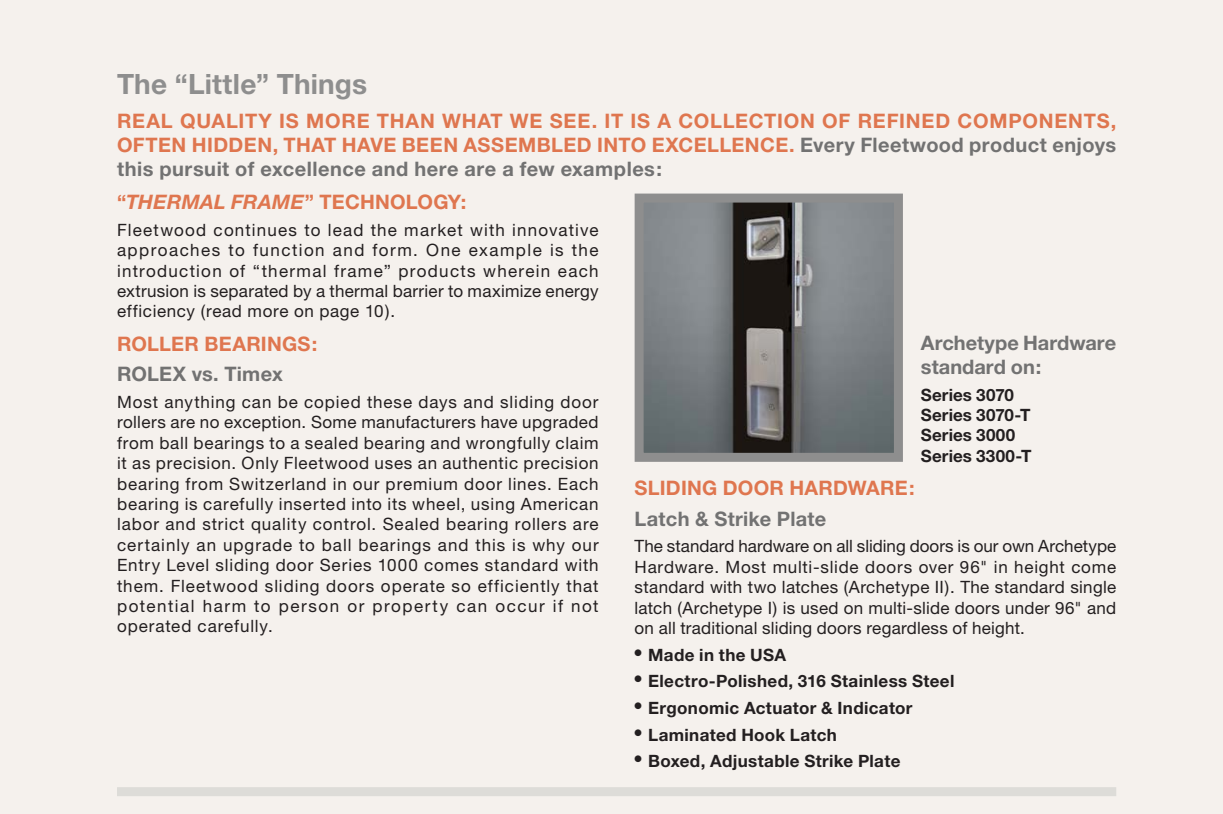
<style>
.page{position:relative;width:1223px;height:814px;background:#f5f1ed}
.page>*{position:absolute;margin:0;border:0;box-sizing:border-box;transform-origin:0 0}
.t1{font:700 28px "Helvetica Neue";letter-spacing:.005em;color:#8e8e8e}
.t2{font:700 20px/24px "Helvetica Neue";letter-spacing:.015em;color:#df764f;text-align:justify}
.t3{font:700 20px/24px "Helvetica Neue";color:#727272}
.t4{font:17px/20.4px "Helvetica Neue";letter-spacing:.025em;color:#231f20;text-align:justify}
.t5{font:700 17px/20.4px "Helvetica Neue";letter-spacing:.02em;color:#231f20}
.s1{color:#727272}
.s2{font-style:italic}
.s3{font-family:"Helvetica";font-weight:400;font-stretch:condensed;font-size:22px}
</style>
<div class="page">
<div style="left:117px;top:787px;width:999px;height:9px;background:#dddcd8"></div>
<img style="left:644px;top:204px;width:249px;height:248px">
<div style="left:634px;top:194px;width:269px;height:268px;border:9px solid #8e8e8e"></div>
<h1 class="t1" style="left:117px;top:67px;width:252px">The “Little” Things</h1>
<p class="t2" style="left:117px;top:108px;width:1001px">REAL QUALITY IS MORE THAN WHAT WE SEE. IT IS A COLLECTION OF REFINED COMPONENTS, OFTEN HIDDEN, THAT HAVE BEEN ASSEMBLED INTO EXCELLENCE. <span class="s1">Every Fleetwood product enjoys this pursuit of excellence and here are a few examples:</span></p>
<p class="t2" style="left:117px;top:190px;width:351px">“<span class="s2">THERMAL FRAME</span>” TECHNOLOGY:</p>
<p class="t4" style="left:117px;top:219px;width:483px">Fleetwood continues to lead the market with innovative approaches to function and form. One example is the introduction of “thermal frame” products wherein each extrusion is separated by a thermal barrier to maximize energy efficiency (read more on page 10).</p>
<p class="t2" style="left:117px;top:331px;width:202px">ROLLER BEARINGS:</p>
<p class="t3" style="left:117px;top:362px;width:167px">ROLEX vs. Timex</p>
<p class="t4" style="left:117px;top:391px;width:483px">Most anything can be copied these days and sliding door rollers are no exception. Some manufacturers have upgraded from ball bearings to a sealed bearing and wrongfully claim it as precision. Only Fleetwood uses an authentic precision bearing from Switzerland in our premium door lines. Each bearing is carefully inserted into its wheel, using American labor and strict quality control. Sealed bearing rollers are certainly an upgrade to ball bearings and this is why our Entry Level sliding door Series 1000 comes standard with them. Fleetwood sliding doors operate so efficiently that potential harm to person or property can occur if not operated carefully.</p>
<p class="t3" style="left:921px;top:330px;width:197px">Archetype Hardware standard on:</p>
<p class="t5" style="left:921px;top:384px;width:112px">Series 3070<br>Series 3070-T<br>Series 3000<br>Series 3300-T</p>
<p class="t2" style="left:634px;top:476px;width:282px">SLIDING DOOR HARDWARE:</p>
<p class="t3" style="left:634px;top:506px;width:193px">Latch &amp; Strike Plate</p>
<p class="t4" style="left:634px;top:536px;width:483px">The standard hardware on all sliding doors is our own Archetype Hardware. Most multi-slide doors over 96" in height come standard with two latches (Archetype II). The standard single latch (Archetype I) is used on multi-slide doors under 96" and on all traditional sliding doors regardless of height.</p>
<p class="t5" style="left:634px;top:644px;width:153px"><span class="s3">•</span> Made in the USA</p>
<p class="t5" style="left:634px;top:671px;width:321px"><span class="s3">•</span> Electro-Polished, 316 Stainless Steel</p>
<p class="t5" style="left:634px;top:697px;width:279px"><span class="s3">•</span> Ergonomic Actuator &amp; Indicator</p>
<p class="t5" style="left:634px;top:724px;width:204px"><span class="s3">•</span> Laminated Hook Latch</p>
<p class="t5" style="left:634px;top:750px;width:267px"><span class="s3">•</span> Boxed, Adjustable Strike Plate</p>
</div>
